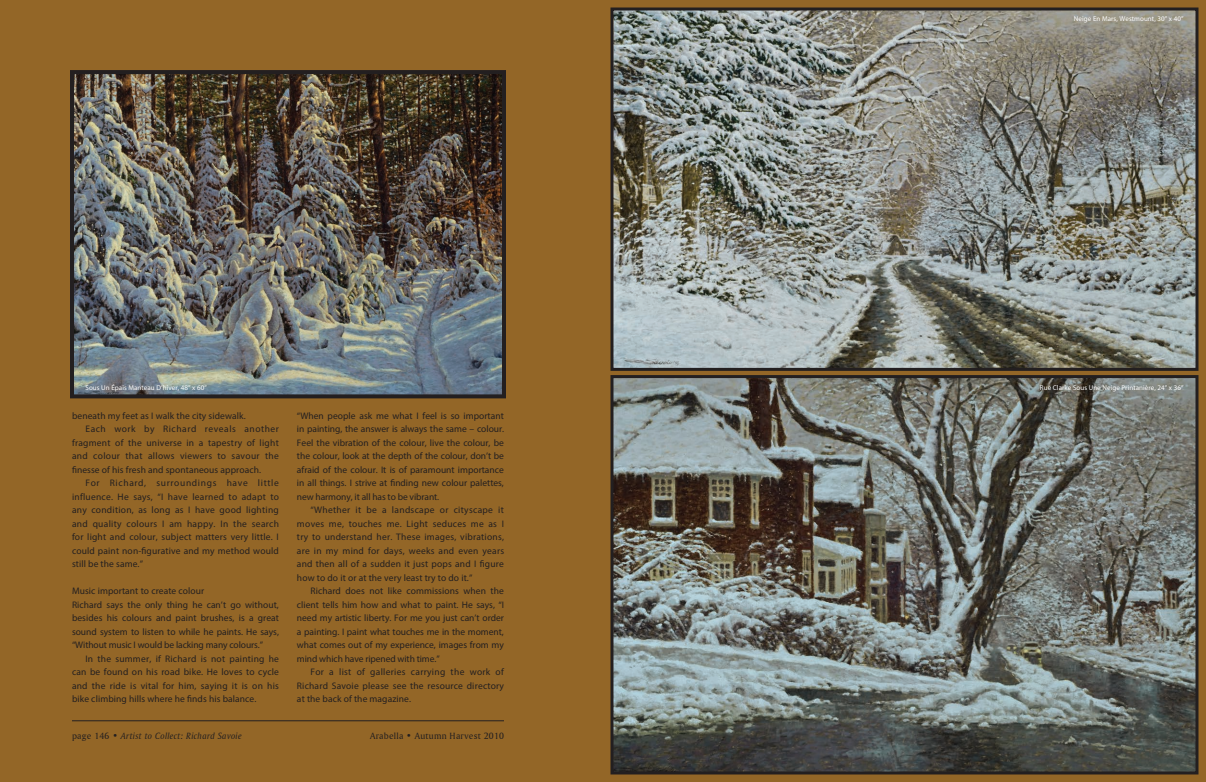
<style>
.page{position:relative;width:1206px;height:782px;background:#fff}
.page>*{position:absolute;margin:0;border:0;box-sizing:border-box;transform-origin:0 0}
.t1{font:9.5px/13.5px "Myriad Pro";letter-spacing:.01em;color:#231f20;text-align:justify}
.t2{font:9.5px "Myriad Pro";letter-spacing:.035em;color:#231f20}
.t3{font:9.5px "Myriad Pro";letter-spacing:.03em;color:#231f20}
.t4{font:9.5px "Amerigo BT Italic A";letter-spacing:.025em;color:#231f20}
.t5{font:9.5px "Myriad Pro";letter-spacing:.07em;color:#231f20}
.t6{font:9.5px "Myriad Pro";letter-spacing:.055em;color:#231f20}
.t7{font:9.5px "Amerigo BT Roman A";letter-spacing:.025em;color:#231f20}
.t8{font:7px "Myriad Pro";letter-spacing:.01em;color:#fff}
.s1{font-family:"Amerigo BT Roman A"}
</style>
<div class="page">
<div style="left:0;top:0;width:1206px;height:781px;background:#936627"></div>
<hr style="left:72px;top:720px;width:432px;height:1px;background:#231f20">
<img style="left:614px;top:12px;width:580px;height:354px">
<div style="left:610px;top:8px;width:588px;height:362px;border:3px solid #231f20"></div>
<img style="left:75px;top:75px;width:426px;height:318px">
<div style="left:70px;top:70px;width:436px;height:328px;border:4px solid #231f20"></div>
<img style="left:614px;top:379px;width:580px;height:391px">
<div style="left:610px;top:375px;width:588px;height:399px;border:3px solid #231f20"></div>
<p class="t8" style="left:1074px;top:14px;width:111px">Neige En Mars, Westmount, 30” x 40”</p>
<p class="t8" style="left:86px;top:383px;width:123px">Sous Un Épais Manteau D’hiver, 48” x 60”</p>
<p class="t8" style="left:1040px;top:383px;width:145px">Rue Clarke Sous Une Neige Printanière, 24” x 36”</p>
<p class="t1" style="left:72px;top:408px;width:175px">beneath my feet as I walk the city sidewalk.</p>
<p class="t6" style="left:85px;top:423px;width:195px">Each work by Richard reveals another</p>
<p class="t1" style="left:72px;top:435px;width:208px">fragment of the universe in a tapestry of light</p>
<p class="t2" style="left:72px;top:450px;width:208px">and colour that allows viewers to savour the</p>
<p class="t1" style="left:72px;top:462px;width:191px">finesse of his fresh and spontaneous approach.</p>
<p class="t5" style="left:85px;top:477px;width:195px">For Richard, surroundings have little</p>
<p class="t1" style="left:72px;top:489px;width:209px">influence. He says, “I have learned to adapt to</p>
<p class="t1" style="left:72px;top:503px;width:208px">any condition, as long as I have good lighting</p>
<p class="t3" style="left:72px;top:517px;width:209px">and quality colours I am happy. In the search</p>
<p class="t1" style="left:72px;top:530px;width:208px">for light and colour, subject matters very little. I</p>
<p class="t1" style="left:72px;top:543px;width:208px">could paint non-figurative and my method would</p>
<p class="t1" style="left:72px;top:557px;width:73px">still be the same.”</p>
<p class="t1" style="left:72px;top:584px;width:209px;text-align:left">Music important to create colour<br>Richard says the only thing he can’t go without, besides his colours and paint brushes, is a great sound system to listen to while he paints. He says, “Without music I would be lacking many colours.”</p>
<p class="t1" style="left:72px;top:651px;width:209px;text-indent:13px">In the summer, if Richard is not painting he can be found on his road bike. He loves to cycle and the ride is vital for him, saying it is on his bike climbing hills where he finds his balance.</p>
<p class="t1" style="left:297px;top:408px;width:209px">“When people ask me what I feel is so important in painting, the answer is always the same – colour.<br>Feel the vibration of the colour, live the colour, be the colour, look at the depth of the colour, don’t be afraid of the colour. It is of paramount importance in all things. I strive at finding new colour palettes, new harmony, it all has to be vibrant.</p>
<p class="t1" style="left:297px;top:503px;width:209px;text-indent:13px">“Whether it be a landscape or cityscape it moves me, touches me. Light seduces me as I try to understand her. These images, vibrations, are in my mind for days, weeks and even years and then all of a sudden it just pops and I figure how to do it or at the very least try to do it.”</p>
<p class="t1" style="left:297px;top:584px;width:209px;text-indent:13px">Richard does not like commissions when the client tells him how and what to paint. He says, “I need my artistic liberty. For me you just can’t order a painting. I paint what touches me in the moment, what comes out of my experience, images from my mind which have ripened with time.”</p>
<p class="t1" style="left:297px;top:665px;width:209px;text-indent:13px">For a list of galleries carrying the work of Richard Savoie please see the resource directory at the back of the magazine.</p>
<p class="t4" style="left:72px;top:729px;width:171px"><span class="s1">page 146 •</span> Artist to Collect: Richard Savoie</p>
<p class="t7" style="left:370px;top:729px;width:135px">Arabella • Autumn Harvest 2010</p>
</div>
